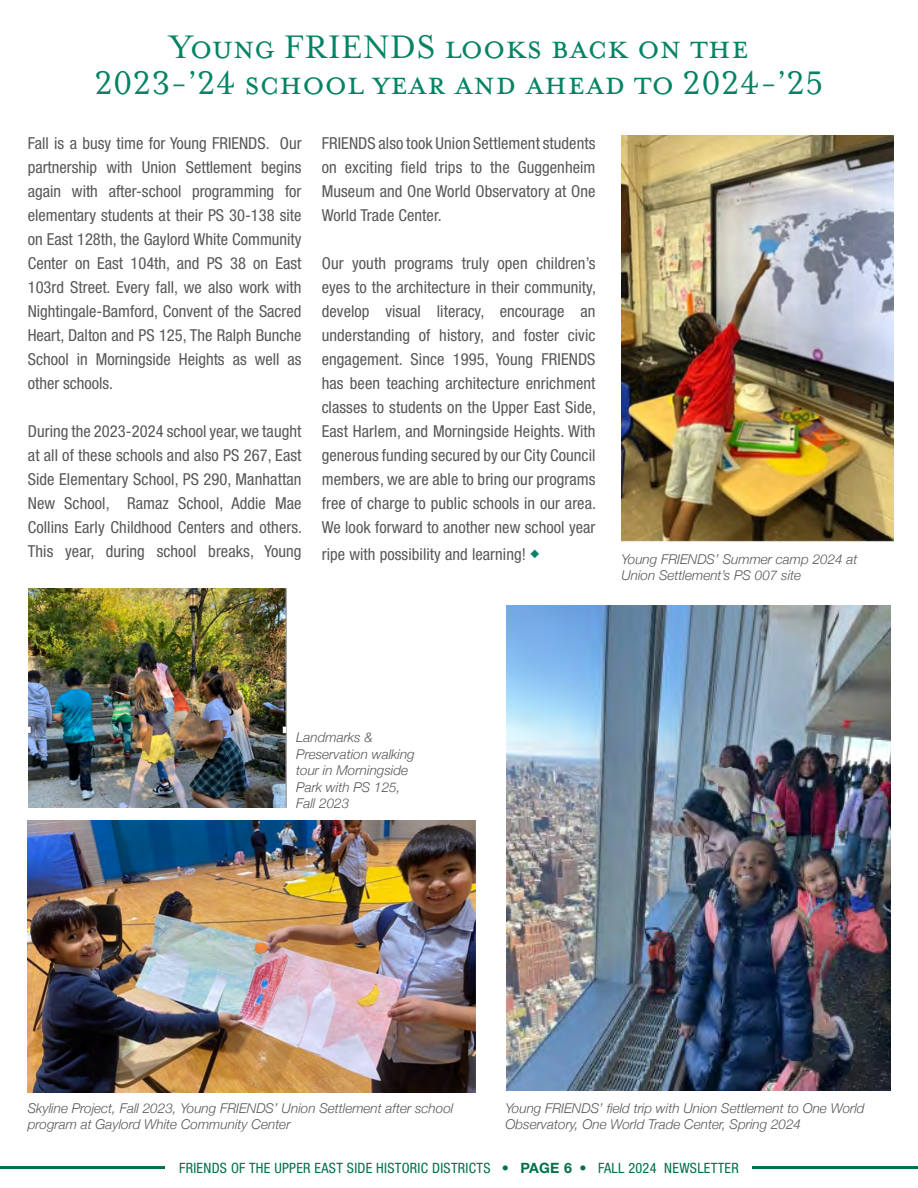
<style>
.page{position:relative;width:918px;height:1188px;background:#fff}
.page>*{position:absolute;margin:0;border:0;box-sizing:border-box;transform-origin:0 0}
.t1{font:37.5px/36px "Mrs Eaves Small Caps OT";color:#058364;text-align:center}
.Body{font:condensed 16.5px/24px "Helvetica Neue LT Std";letter-spacing:.005em;color:#57585a;text-align:justify}
.t2{font:condensed 14.25px "Helvetica Neue LT Std";letter-spacing:.02em;color:#007049}
.t3{font:italic 300 13.5px/16.5px "Helvetica Neue";color:#57585a}
.s1{color:#058364}
.s2{font-weight:700;font-stretch:normal}
</style>
<div class="page">
<hr style="left:0;top:1166px;width:918px;height:3px;background:#007049">
<div style="left:166px;top:1163px;width:586px;height:16px;background:#fff"></div>
<img style="left:29px;top:589px;width:258px;height:219px">
<img style="left:28px;top:821px;width:447px;height:271px">
<img style="left:507px;top:605px;width:384px;height:485px">
<img style="left:621px;top:136px;width:272px;height:406px">
<p class="t1" style="left:94px;top:30px;width:731px">Young FRIENDS looks back on the<br>2023-’24 school year and ahead to 2024-’25</p>
<p class="Body" style="left:28px;top:131px;width:275px">Fall is a busy time for Young FRIENDS. Our partnership with Union Settlement begins again with after-school programming for elementary students at their PS 30-138 site on East 128th, the Gaylord White Community Center on East 104th, and PS 38 on East 103rd Street. Every fall, we also work with Nightingale-Bamford, Convent of the Sacred Heart, Dalton and PS 125, The Ralph Bunche School in Morningside Heights as well as other schools.</p>
<p class="Body" style="left:28px;top:419px;width:276px">During the 2023-2024 school year, we taught at all of these schools and also PS 267, East Side Elementary School, PS 290, Manhattan New School, Ramaz School, Addie Mae Collins Early Childhood Centers and others.<br>This year, during school breaks, Young</p>
<p class="Body" style="left:322px;top:131px;width:275px">FRIENDS also took Union Settlement students on exciting field trips to the Guggenheim Museum and One World Observatory at One World Trade Center.</p>
<p class="Body" style="left:322px;top:251px;width:276px">Our youth programs truly open children’s eyes to the architecture in their community, develop visual literacy, encourage an understanding of history, and foster civic engagement. Since 1995, Young FRIENDS has been teaching architecture enrichment classes to students on the Upper East Side, East Harlem, and Morningside Heights. With generous funding secured by our City Council members, we are able to bring our programs free of charge to public schools in our area.<br>We look forward to another new school year</p>
<p class="Body" style="left:322px;top:542px;width:219px">ripe with possibility and learning! <span class="s1">◆</span></p>
<p class="t3" style="left:621px;top:550px;width:238px">Young FRIENDS’ Summer camp 2024 at<br>Union Settlement’s PS 007 site</p>
<p class="t3" style="left:296px;top:728px;width:120px">Landmarks &amp;<br>Preservation walking tour in Morningside<br>Park with PS 125,<br>Fall 2023</p>
<p class="t3" style="left:28px;top:1099px;width:427px">Skyline Project, Fall 2023, Young FRIENDS’ Union Settlement after school program at Gaylord White Community Center</p>
<p class="t3" style="left:505px;top:1099px;width:361px">Young FRIENDS’ field trip with Union Settlement to One World<br>Observatory, One World Trade Center, Spring 2024</p>
<p class="t2" style="left:179px;top:1160px;width:561px">FRIENDS OF THE UPPER EAST SIDE HISTORIC DISTRICTS • <span class="s2">PAGE 6</span> • FALL 2024 NEWSLETTER</p>
</div>
